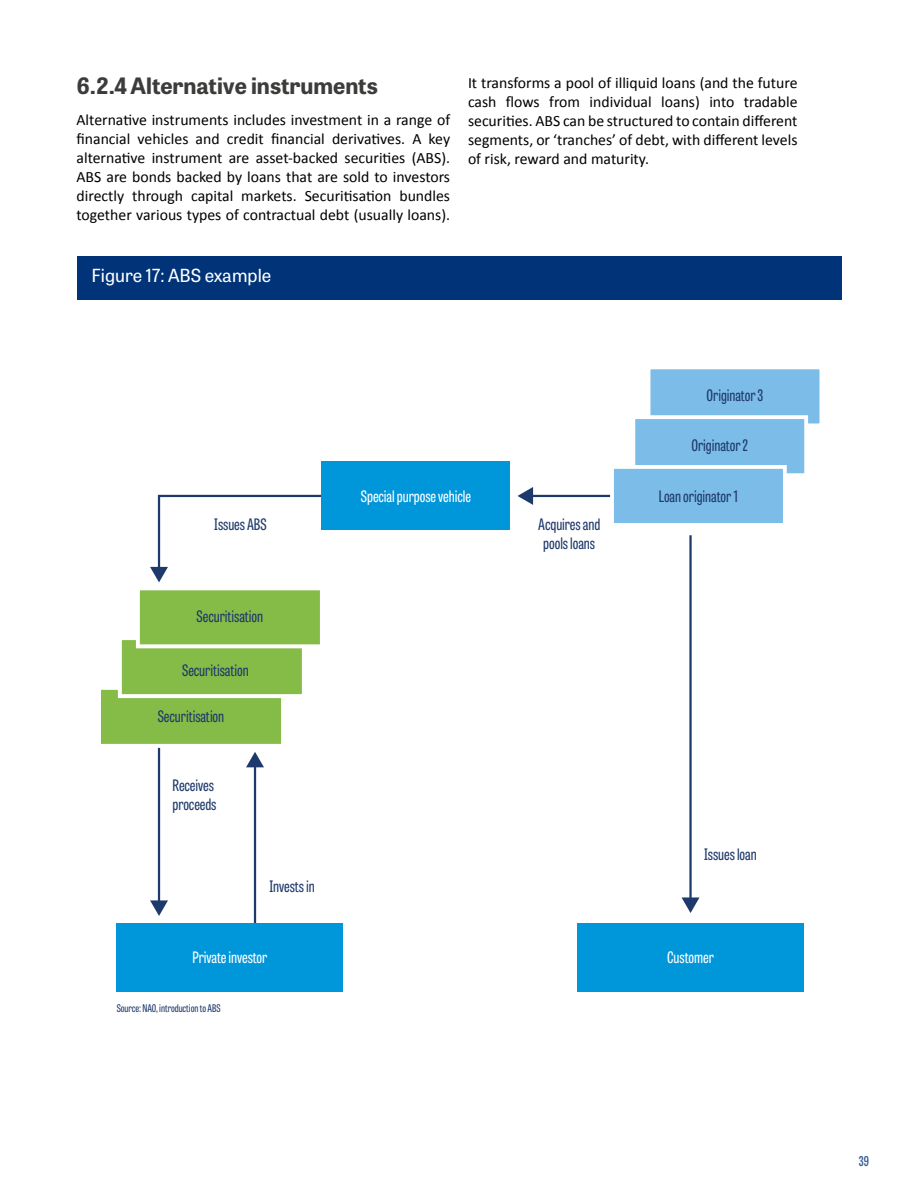
<style>
.page{position:relative;width:918px;height:1188px;background:#fff}
.page>*{position:absolute;margin:0;border:0;box-sizing:border-box;transform-origin:0 0}
.t1{font:700 22.5px "Tablet Gothic";color:#3c3c3b}
.t2{font:18px "Tablet Gothic";color:#fff}
.t3{font:15.75px/18.9px "Calibri";color:#000;text-align:justify}
.t4{font:15.75px/18.9px "Tablet Gothic Compressed";color:#1e396b}
.t5{font:15.75px "Tablet Gothic Compressed";color:#fff}
.t6{font:600 13.5px "Tablet Gothic Compressed";color:#335c93}
.t7{font:10.5px "Tablet Gothic Compressed";color:#1e396b}
</style>
<div class="page">
<div style="left:77px;top:256px;width:764px;height:43px;background:#003378"></div>
<div style="left:649px;top:367px;width:172px;height:58px;background:#7bbce8"></div>
<div style="left:647px;top:365px;width:176px;height:62px;border:4px solid #fff"></div>
<div style="left:633px;top:417px;width:173px;height:58px;background:#7bbce8"></div>
<div style="left:631px;top:415px;width:177px;height:62px;border:4px solid #fff"></div>
<hr style="left:530px;top:495px;width:161px;height:2px;background:#1e396b">
<svg style="left:518px;top:487px;width:15px;height:18px"></svg>
<hr style="left:158px;top:743px;width:2px;height:160px;background:#1e396b">
<svg style="left:150px;top:900px;width:18px;height:16px"></svg>
<hr style="left:254px;top:765px;width:2px;height:160px;background:#1e396b">
<svg style="left:246px;top:752px;width:18px;height:15px"></svg>
<hr style="left:689px;top:535px;width:3px;height:365px;background:#1e396b">
<svg style="left:682px;top:897px;width:18px;height:16px"></svg>
<svg style="left:150px;top:494px;width:172px;height:88px"></svg>
<div style="left:322px;top:462px;width:188px;height:68px;background:#0096da"></div>
<div style="left:117px;top:924px;width:226px;height:68px;background:#0096da"></div>
<div style="left:577px;top:924px;width:227px;height:68px;background:#0096da"></div>
<div style="left:612px;top:467px;width:173px;height:58px;background:#7bbce8"></div>
<div style="left:610px;top:465px;width:177px;height:62px;border:4px solid #fff"></div>
<div style="left:99px;top:688px;width:184px;height:58px;background:#85bc47"></div>
<div style="left:97px;top:686px;width:188px;height:62px;border:4px solid #fff"></div>
<div style="left:120px;top:638px;width:184px;height:58px;background:#85bc47"></div>
<div style="left:118px;top:636px;width:188px;height:62px;border:4px solid #fff"></div>
<div style="left:138px;top:588px;width:184px;height:58px;background:#85bc47"></div>
<div style="left:136px;top:586px;width:188px;height:62px;border:4px solid #fff"></div>
<h1 class="t1" style="left:77px;top:69px;width:303px">6.2.4Alternative instruments</h1>
<p class="t3" style="left:77px;top:111px;width:375px">Alternative instruments includes investment in a range of financial vehicles and credit financial derivatives. A key alternative instrument are asset-backed securities (ABS).<br>ABS are bonds backed by loans that are sold to investors directly through capital markets. Securitisation bundles together various types of contractual debt (usually loans).</p>
<p class="t3" style="left:468px;top:74px;width:331px">It transforms a pool of illiquid loans (and the future cash flows from individual loans) into tradable securities. ABS can be structured to contain different segments, or ‘tranches’ of debt, with different levels of risk, reward and maturity.</p>
<p class="t2" style="left:92px;top:263px;width:181px">Figure 17: ABS example</p>
<p class="t4" style="left:707px;top:385px;width:58px">Originator 3</p>
<p class="t4" style="left:214px;top:514px;width:54px">Issues ABS</p>
<p class="t4" style="left:197px;top:606px;width:68px">Securitisation</p>
<p class="t4" style="left:182px;top:660px;width:68px">Securitisation</p>
<p class="t4" style="left:158px;top:707px;width:68px">Securitisation</p>
<p class="t4" style="left:172px;top:775px;width:45px">Receives proceeds</p>
<p class="t4" style="left:269px;top:876px;width:47px">Invests in</p>
<p class="t5" style="left:361px;top:485px;width:112px">Special purpose vehicle</p>
<p class="t4" style="left:538px;top:514px;width:64px;text-align:center">Acquires and pools loans</p>
<p class="t4" style="left:691px;top:435px;width:58px">Originator 2</p>
<p class="t4" style="left:659px;top:486px;width:81px">Loan originator 1</p>
<p class="t4" style="left:704px;top:844px;width:54px">Issues loan</p>
<p class="t5" style="left:192px;top:947px;width:77px">Private investor</p>
<p class="t5" style="left:667px;top:947px;width:48px">Customer</p>
<p class="t7" style="left:117px;top:1001px;width:105px">Source: NAO, introduction to ABS</p>
<p class="t6" style="left:859px;top:1152px;width:12px">39</p>
</div>
